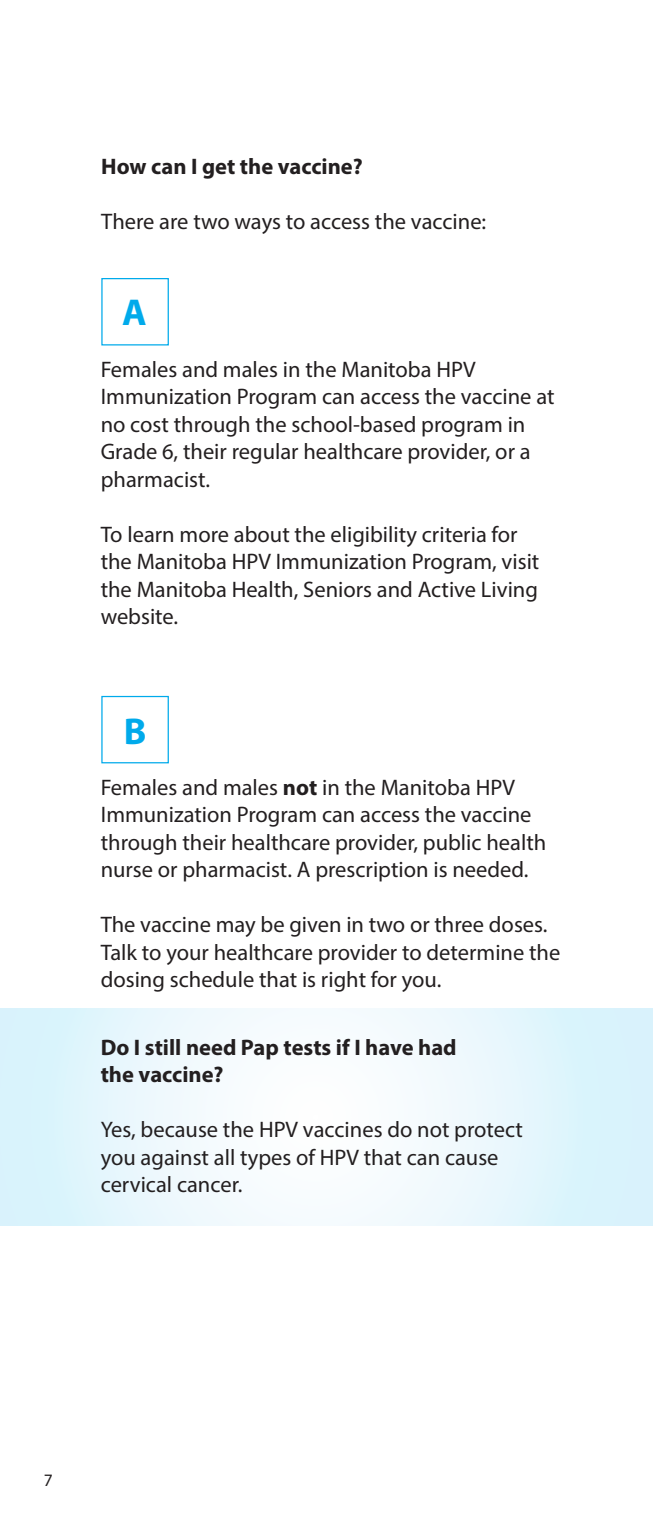
<style>
.page{position:relative;width:653px;height:1530px;background:#fff}
.page>*{position:absolute;margin:0;border:0;box-sizing:border-box;transform-origin:0 0}
.t1{font:700 37.5px "Myriad Pro";color:#00aaeb}
.t2{font:22.5px/27.5px "Myriad Pro";color:#231f20}
.t3{font:700 22.5px/27.5px "Myriad Pro";color:#231f20}
.t4{font:17.5px "Myriad Pro";color:#231f20}
.s1{font-weight:700}
</style>
<div class="page">
<svg style="left:0;top:1008px;width:652px;height:217px"></svg>
<div style="left:101px;top:278px;width:68px;height:68px;border:1px solid #00aaeb"></div>
<div style="left:101px;top:696px;width:68px;height:67px;border:1px solid #00aaeb"></div>
<p class="t3" style="left:101px;top:152px;width:263px">How can I get the vaccine?</p>
<p class="t2" style="left:101px;top:208px;width:386px">There are two ways to access the vaccine:</p>
<p class="t1" style="left:122px;top:287px;width:26px">A</p>
<p class="t2" style="left:101px;top:355px;width:455px">Females and males in the Manitoba HPV Immunization Program can access the vaccine at no cost through the school-based program in Grade 6, their regular healthcare provider, or a pharmacist.</p>
<p class="t2" style="left:101px;top:520px;width:440px">To learn more about the eligibility criteria for the Manitoba HPV Immunization Program, visit the Manitoba Health, Seniors and Active Living website.</p>
<p class="t1" style="left:124px;top:707px;width:24px">B</p>
<p class="t2" style="left:101px;top:773px;width:447px">Females and males <span class="s1">not</span> in the Manitoba HPV Immunization Program can access the vaccine through their healthcare provider, public health nurse or pharmacist. A prescription is needed.</p>
<p class="t2" style="left:101px;top:911px;width:461px">The vaccine may be given in two or three doses.<br>Talk to your healthcare provider to determine the dosing schedule that is right for you.</p>
<p class="t3" style="left:101px;top:1033px;width:357px">Do I still need Pap tests if I have had the vaccine?</p>
<p class="t2" style="left:101px;top:1116px;width:423px">Yes, because the HPV vaccines do not protect you against all types of HPV that can cause cervical cancer.</p>
<p class="t4" style="left:44px;top:1470px;width:10px">7</p>
</div>
